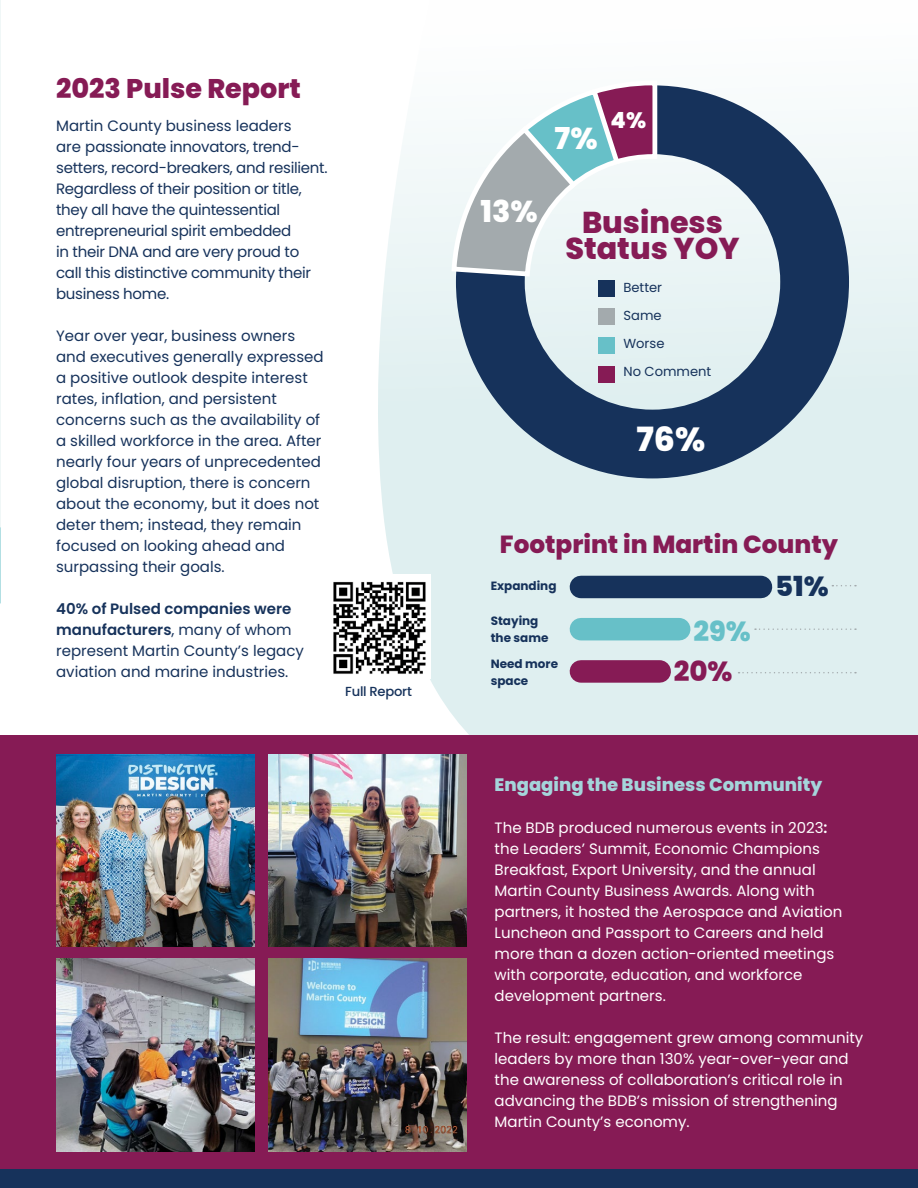
<style>
.page{position:relative;width:918px;height:1188px;background:#fff}
.page>*{position:absolute;margin:0;border:0;box-sizing:border-box;transform-origin:0 0}
.t1{font:800 33.45px "Poppins";color:#fff}
.t2{font:800 30.15px/26.4px "Poppins";color:#861b55;text-align:center}
.t3{font:800 30.15px "Poppins";color:#fff}
.t4{font:800 27.6px "Poppins";color:#16325b}
.t5{font:800 27.6px "Poppins";color:#67c0c8}
.t6{font:800 27.6px "Poppins";color:#861b55}
.t7{font:800 27px "Poppins";color:#861b55}
.t8{font:800 24.75px "Poppins";color:#861b55}
.t9{font:800 22.2px "Poppins";color:#fff}
.t10{font:800 18px "Poppins";color:#a5d5db}
.t11{font:15px/21px "Poppins";color:#fff}
.t12{font:15px/21px "Poppins";color:#16325b}
.t13{font:15px/21px "Poppins";letter-spacing:-.02em;color:#16325b}
.t14{font:500 13.2px "Poppins";letter-spacing:-.02em;color:#16325b}
.t15{font:13.05px/27.9px "Poppins";color:#16325b}
.t16{font:700 12px/16.5px "Poppins";color:#16325b}
.s1{font-weight:600}
</style>
<div class="page">
<svg style="left:378px;top:131px;width:540px;height:604px;background:#e1eff0"></svg>
<div style="left:1px;top:735px;width:917px;height:435px;background:#861b55"></div>
<div style="left:0;top:1170px;width:918px;height:18px;background:#16325b"></div>
<img style="left:56px;top:754px;width:198px;height:193px">
<img style="left:56px;top:959px;width:198px;height:193px">
<img style="left:268px;top:754px;width:199px;height:193px">
<img style="left:268px;top:959px;width:199px;height:193px">
<svg style="left:456px;top:85px;width:393px;height:393px;background:#869aad"></svg>
<svg style="left:449px;top:85px;width:211px;height:194px"></svg>
<div style="left:598px;top:280px;width:16px;height:16px;background:#16325b"></div>
<div style="left:598px;top:308px;width:16px;height:17px;background:#a3aaad"></div>
<div style="left:598px;top:337px;width:16px;height:17px;background:#67c0c8"></div>
<div style="left:598px;top:366px;width:16px;height:16px;background:#861b55"></div>
<svg style="left:832px;top:585px;width:24px;height:1px"></svg>
<svg style="left:755px;top:628px;width:101px;height:2px"></svg>
<svg style="left:739px;top:672px;width:117px;height:1px"></svg>
<div style="left:581px;top:576px;width:180px;height:22px;background:#16325b"></div>
<div style="left:581px;top:618px;width:98px;height:22px;background:#67c0c8"></div>
<div style="left:581px;top:660px;width:79px;height:23px;background:#861b55"></div>
<img style="left:333px;top:575px;width:98px;height:104px">
<h3 class="t7" style="left:56px;top:76px;width:246px">2023 Pulse Report</h3>
<p class="t13" style="left:56px;top:115px;width:273px">Martin County business leaders<br>are passionate innovators, trend&shy;setters, record-breakers, and resilient.<br>Regardless of their position or title, they all have the quintessential entrepreneurial spirit embedded<br>in their DNA and are very proud to call this distinctive community their business home.</p>
<p class="t12" style="left:56px;top:325px;width:269px">Year over year, business owners and executives generally expressed a positive outlook despite interest rates, inflation, and persistent concerns such as the availability of a skilled workforce in the area. After nearly four years of unprecedented global disruption, there is concern about the economy, but it does not deter them; instead, they remain focused on looking ahead and surpassing their goals.</p>
<p class="t12" style="left:56px;top:599px;width:249px"><span class="s1">40% of Pulsed companies were manufacturers</span>, many of whom represent Martin County’s legacy aviation and marine industries.</p>
<p class="t14" style="left:345px;top:685px;width:68px">Full Report</p>
<h2 class="t3" style="left:555px;top:124px;width:45px">7%</h2>
<h3 class="t9" style="left:611px;top:110px;width:37px">4%</h3>
<h2 class="t3" style="left:481px;top:198px;width:59px">13%</h2>
<h2 class="t2" style="left:565px;top:212px;width:176px">Business<br>Status YOY</h2>
<p class="t15" style="left:623px;top:275px;width:89px">Better<br>Same<br>Worse<br>No Comment</p>
<h1 class="t1" style="left:636px;top:423px;width:70px">76%</h1>
<h3 class="t8" style="left:500px;top:533px;width:340px">Footprint in Martin County</h3>
<p class="t16" style="left:491px;top:579px;width:67px">Expanding</p>
<p class="t16" style="left:491px;top:614px;width:59px">Staying the same</p>
<p class="t16" style="left:491px;top:657px;width:69px">Need more space</p>
<h3 class="t5" style="left:693px;top:618px;width:59px">29%</h3>
<h3 class="t6" style="left:674px;top:659px;width:60px">20%</h3>
<h3 class="t4" style="left:775px;top:574px;width:55px">51%</h3>
<p class="t10" style="left:495px;top:777px;width:329px">Engaging the Business Community</p>
<p class="t11" style="left:495px;top:818px;width:349px">The BDB produced numerous events in 2023<span class="s1">: </span>the Leaders’ Summit, Economic Champions Breakfast, Export University, and the annual Martin County Business Awards. Along with partners, it hosted the Aerospace and Aviation Luncheon and Passport to Careers and held more than a dozen action-oriented meetings with corporate, education, and workforce development partners.</p>
<p class="t11" style="left:495px;top:1028px;width:370px">The result: engagement grew among community leaders by more than 130% year-over-year and the awareness of collaboration’s critical role in advancing the BDB’s mission of strengthening Martin County’s economy.</p>
</div>
